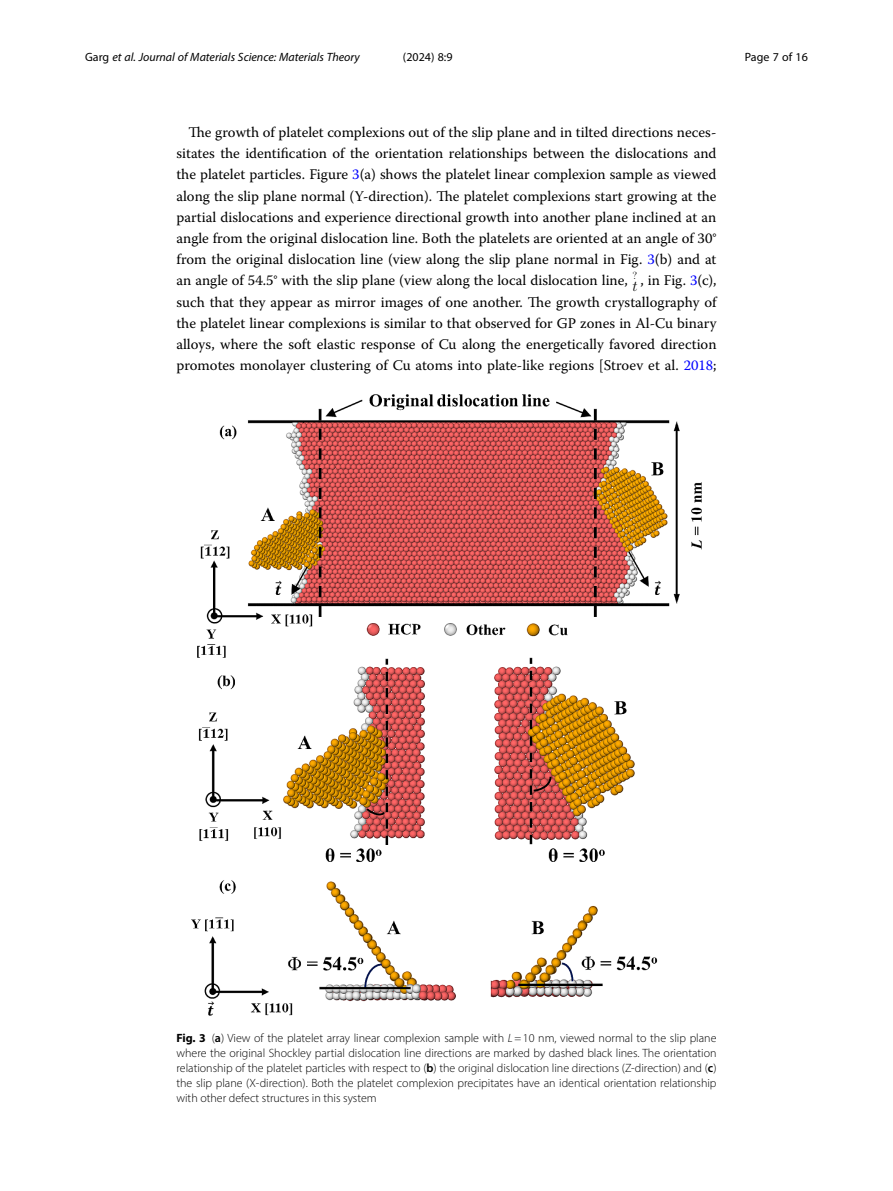
<style>
.page{position:relative;width:893px;height:1191px;background:#fff}
.page>*{position:absolute;margin:0;border:0;box-sizing:border-box;transform-origin:0 0}
.t1{font:14.85px "CMMI12";color:#000}
.Body_Text_Indent{font:14.7px/21.1px "Warnock Pro";color:#000;text-align:justify}
.Figure_Caption{font:300 12px/15px "Myriad Pro";color:#000;text-align:justify}
.t2{font:italic 12px "Myriad Pro";color:#000}
.t3{font:12px "Myriad Pro";color:#000}
.t4{font:10.35px "CMR12";color:#000}
.s1{font-style:normal}
.s2{color:#00f}
.s3{font-weight:700}
.s4{font-weight:600}
.s5{font-style:italic}
</style>
<div class="page">
<img style="left:191px;top:394px;width:511px;height:621px">
<p class="t2" style="left:85px;top:50px;width:276px"><span class="s1">Garg</span> et al. Journal of Materials Science: Materials Theory</p>
<p class="t3" style="left:403px;top:50px;width:51px">(2024) 8:9</p>
<p class="t3" style="left:745px;top:50px;width:65px">Page 7 of 16</p>
<p class="Body_Text_Indent" style="left:176px;top:121px;width:542px;text-indent:12px">The growth of platelet complexions out of the slip plane and in tilted directions neces&shy;sitates the identification of the orientation relationships between the dislocations and the platelet particles. Figure <span class="s2">3</span>(a) shows the platelet linear complexion sample as viewed along the slip plane normal (Y-direction). The platelet complexions start growing at the partial dislocations and experience directional growth into another plane inclined at an angle from the original dislocation line. Both the platelets are oriented at an angle of 30° from the original dislocation line (view along the slip plane normal in Fig. <span class="s2">3</span>(b) and at an angle of 54.5° with the slip plane (view along the local dislocation line,</p>
<p class="t4" style="left:633px;top:269px;width:6px">?</p>
<p class="t1" style="left:632px;top:280px;width:7px">t</p>
<p class="Body_Text_Indent" style="left:176px;top:270px;width:542px;text-indent:464px">, in Fig. <span class="s2">3</span>(c), such that they appear as mirror images of one another. The growth crystallography of the platelet linear complexions is similar to that observed for GP zones in Al-Cu binary alloys, where the soft elastic response of Cu along the energetically favored direction promotes monolayer clustering of Cu atoms into plate-like regions [Stroev et al. <span class="s2">2018</span>;</p>
<p class="Figure_Caption" style="left:176px;top:1030px;width:542px"><span class="s3">Fig. 3</span> (<span class="s4">a</span>) View of the platelet array linear complexion sample with <span class="s5">L=</span>10 nm, viewed normal to the slip plane where the original Shockley partial dislocation line directions are marked by dashed black lines. The orientation relationship of the platelet particles with respect to (<span class="s4">b</span>) the original dislocation line directions (Z-direction) and (<span class="s4">c</span>) the slip plane (X-direction). Both the platelet complexion precipitates have an identical orientation relationship with other defect structures in this system</p>
</div>
